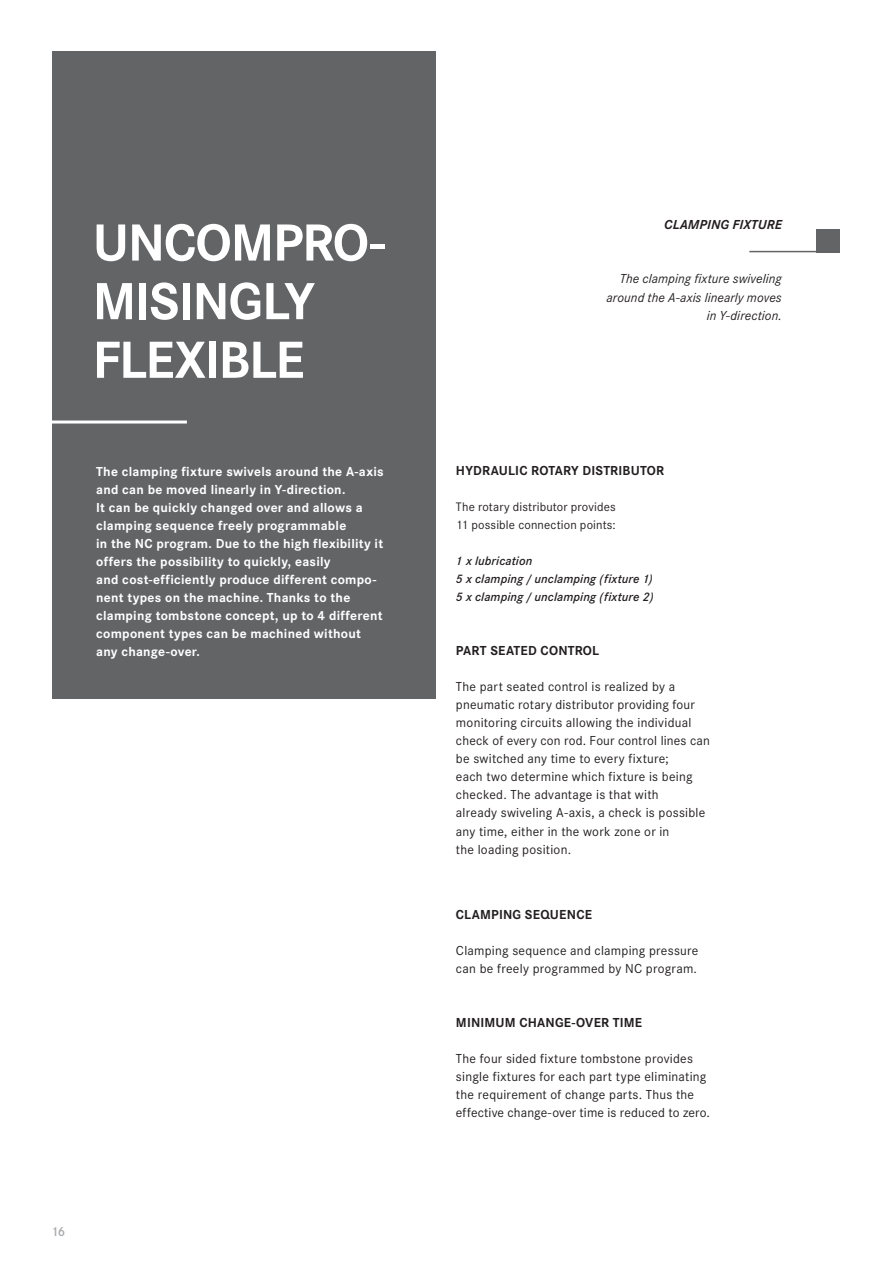
<style>
.page{position:relative;width:893px;height:1263px;background:#fff}
.page>*{position:absolute;margin:0;border:0;box-sizing:border-box;transform-origin:0 0}
.t1{font:700 54.15px/58.7px "Corporate S";letter-spacing:-.025em;color:#fff}
.t2{font:13.5px/18px "Corporate S";letter-spacing:.015em;color:#231f20}
.t3{font:700 13.5px/18px "Corporate S";letter-spacing:.02em;color:#fff}
.t4{font:700 13.5px "Corporate S";letter-spacing:.015em;color:#231f20}
.t5{font:italic 13.5px/18px "Corporate S";letter-spacing:.005em;color:#231f20;text-align:right}
.t6{font:italic 700 13.5px "Corporate S";letter-spacing:.005em;color:#231f20}
.t7{font:600 13.5px "Corporate S";color:#a7a9ac}
.t8{font:italic 600 12.75px/18px "Corporate S";letter-spacing:.01em;color:#231f20}
.t9{font:12.75px/18px "Corporate S";letter-spacing:.01em;color:#231f20}
.s1{font-style:normal}
</style>
<div class="page">
<div style="left:52px;top:51px;width:384px;height:648px;background:#636466"></div>
<hr style="left:51px;top:420px;width:136px;height:3px;background:#fff">
<hr style="left:749px;top:251px;width:91px;height:1px;background:#636466">
<div style="left:816px;top:229px;width:24px;height:23px;background:#636466"></div>
<h1 class="t1" style="left:93px;top:214px;width:294px">UNCOMPRO-<br>MISINGLY<br>FLEXIBLE</h1>
<p class="t6" style="left:664px;top:217px;width:119px">CLAMPING FIXTURE</p>
<p class="t5" style="left:607px;top:270px;width:177px">The clamping fixture swiveling around the A-axis linearly moves in Y-direction.</p>
<p class="t3" style="left:96px;top:463px;width:289px">The clamping fixture swivels around the A-axis and can be moved linearly in Y-direction.<br>It can be quickly changed over and allows a clamping sequence freely programmable<br>in the NC program. Due to the high flexibility it offers the possibility to quickly, easily<br>and cost-efficiently produce different compo&shy;nent types on the machine. Thanks to the clamping tombstone concept, up to 4 different component types can be machined without any change-over.</p>
<p class="t4" style="left:456px;top:462px;width:210px">HYDRAULIC ROTARY DISTRIBUTOR</p>
<p class="t9" style="left:456px;top:498px;width:161px">The rotary distributor provides<br>11 possible connection points:</p>
<p class="t8" style="left:456px;top:552px;width:199px">1 x lubrication<br>5 x clamping <span class="s1">/</span>unclamping (fixture 1)<br>5 x clamping <span class="s1">/</span>unclamping (fixture 2)</p>
<p class="t4" style="left:456px;top:643px;width:145px">PART SEATED CONTROL</p>
<p class="t2" style="left:456px;top:678px;width:255px">The part seated control is realized by a pneumatic rotary distributor providing four monitoring circuits allowing the individual check of every con rod. Four control lines can be switched any time to every fixture;<br>each two determine which fixture is being checked. The advantage is that with<br>already swiveling A-axis, a check is possible any time, either in the work zone or in<br>the loading position.</p>
<p class="t4" style="left:456px;top:907px;width:138px">CLAMPING SEQUENCE</p>
<p class="t2" style="left:456px;top:942px;width:244px">Clamping sequence and clamping pressure can be freely programmed by NC program.</p>
<p class="t4" style="left:456px;top:1015px;width:188px">MINIMUM CHANGE-OVER TIME</p>
<p class="t2" style="left:456px;top:1050px;width:255px">The four sided fixture tombstone provides single fixtures for each part type eliminating the requirement of change parts. Thus the effective change-over time is reduced to zero.</p>
<p class="t7" style="left:51px;top:1224px;width:16px">16</p>
</div>
